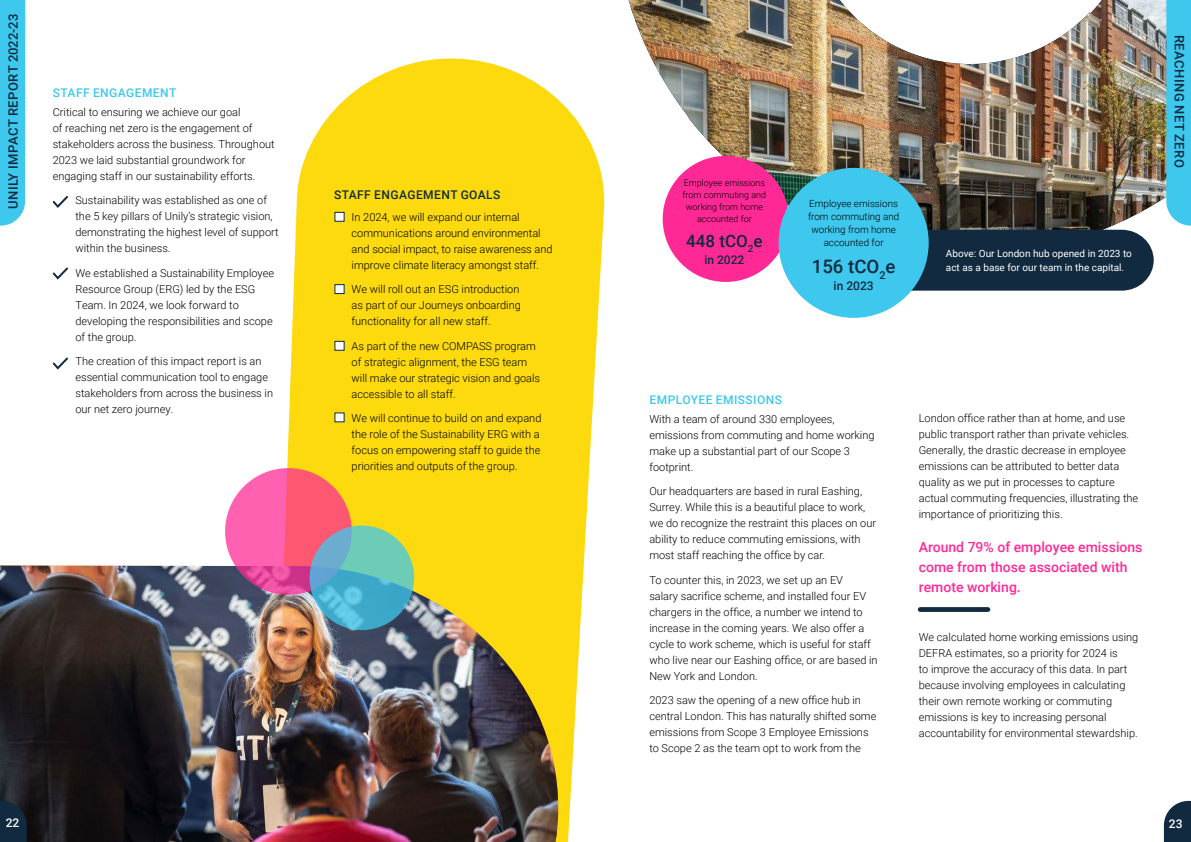
<style>
.page{position:relative;width:1191px;height:842px;background:#fff}
.page>*{position:absolute;margin:0;border:0;box-sizing:border-box;transform-origin:0 0}
.t1{font:500 18.6px "Roboto";color:#112a3f}
.t2{font:500 17px "Roboto";color:#112a3f}
.t3{font:500 14px/20px "Roboto";color:#ff2996}
.t4{font:500 13px "Roboto";letter-spacing:.035em;color:#112a3f}
.t5{font:500 12px "Roboto";letter-spacing:.035em;color:#3ec8ed}
.t6{font:500 12px "Roboto";letter-spacing:.035em;color:#112a3f}
.t7{font:500 12px "Roboto";color:#fff}
.t8{font:300 11px/16px "Roboto";color:#000}
.t9{font:10px/14px "Roboto";color:#fff}
.t10{font:300 9.8px/13.1px "Roboto";color:#000;text-align:center}
.t11{font:300 9px/12px "Roboto";color:#000;text-align:center}
</style>
<div class="page">
<svg style="left:278px;top:58px;width:327px;height:784px;fill:#fcda0e"></svg>
<img style="left:0;top:566px;width:558px;height:276px">
<img style="left:628px;top:0;width:538px;height:256px">
<svg style="left:1163px;top:801px;width:28px;height:41px"></svg>
<svg style="left:0;top:801px;width:27px;height:41px"></svg>
<div style="left:0;top:0;width:25px;height:226px;background:#3ec8ed"></div>
<div style="left:1166px;top:0;width:25px;height:226px;background:#3ec8ed"></div>
<div style="left:334px;top:212px;width:11px;height:10px;background:#fff;border:1px solid #112a3f"></div>
<div style="left:334px;top:284px;width:11px;height:10px;background:#fff;border:1px solid #112a3f"></div>
<div style="left:334px;top:341px;width:11px;height:10px;background:#fff;border:1px solid #112a3f"></div>
<svg style="left:334px;top:412px;width:11px;height:10px"></svg>
<svg style="left:52px;top:196px;width:16px;height:12px"></svg>
<svg style="left:52px;top:267px;width:16px;height:13px"></svg>
<svg style="left:52px;top:357px;width:16px;height:13px"></svg>
<svg style="left:225px;top:468px;width:127px;height:127px;background:#f95993"></svg>
<div style="left:911px;top:230px;width:242px;height:61px;background:#112a3f"></div>
<div style="left:662px;top:156px;width:126px;height:126px;background:#ff2996;border-radius:50%"></div>
<div style="left:778px;top:168px;width:150px;height:150px;background:#3ec8ed;border-radius:50%"></div>
<svg style="left:309px;top:525px;width:105px;height:105px;background:#5ab7c5"></svg>
<div style="left:920px;top:607px;width:68px;height:5px;background:#112a3f"></div>
<p class="t4" style="left:4px;top:209px;width:197px;rotate:-90deg">UNILY IMPACT REPORT 2022-23</p>
<p class="t5" style="left:53px;top:84px;width:125px">STAFF ENGAGEMENT</p>
<p class="t8" style="left:53px;top:103px;width:223px">Critical to ensuring we achieve our goal<br>of reaching net zero is the engagement of stakeholders across the business. Throughout 2023 we laid substantial groundwork for engaging staff in our sustainability efforts.</p>
<p class="t8" style="left:75px;top:192px;width:205px">Sustainability was established as one of the 5 key pillars of Unily’s strategic vision, demonstrating the highest level of support within the business.</p>
<p class="t8" style="left:75px;top:264px;width:200px">We established a Sustainability Employee Resource Group (ERG) led by the ESG Team. In 2024, we look forward to developing the responsibilities and scope of the group.</p>
<p class="t8" style="left:75px;top:353px;width:199px">The creation of this impact report is an essential communication tool to engage stakeholders from across the business in our net zero journey.</p>
<p class="t6" style="left:334px;top:186px;width:168px">STAFF ENGAGEMENT GOALS</p>
<p class="t8" style="left:351px;top:208px;width:202px">In 2024, we will expand our internal communications around environmental and social impact, to raise awareness and improve climate literacy amongst staff.</p>
<p class="t8" style="left:351px;top:281px;width:171px">We will roll out an ESG introduction as part of our Journeys onboarding functionality for all new staff.</p>
<p class="t8" style="left:351px;top:337px;width:190px">As part of the new COMPASS program of strategic alignment, the ESG team will make our strategic vision and goals accessible to all staff.</p>
<p class="t8" style="left:351px;top:410px;width:191px">We will continue to build on and expand the role of the Sustainability ERG with a focus on empowering staff to guide the priorities and outputs of the group.</p>
<p class="t11" style="left:682px;top:177px;width:85px">Employee emissions from commuting and working from home accounted for</p>
<h2 class="t2" style="left:686px;top:229px;width:78px">448 tCO<sub>2</sub>e</h2>
<p class="t6" style="left:704px;top:251px;width:41px">in 2022</p>
<p class="t10" style="left:808px;top:197px;width:93px">Employee emissions from commuting and working from home accounted for</p>
<h1 class="t1" style="left:812px;top:253px;width:85px">156 tCO<sub>2</sub>e</h1>
<p class="t6" style="left:833px;top:277px;width:41px">in 2023</p>
<p class="t9" style="left:946px;top:246px;width:187px">Above: Our London hub opened in 2023 to act as a base for our team in the capital.</p>
<p class="t4" style="left:1188px;top:35px;width:134px;rotate:90deg">REACHING NET ZERO</p>
<p class="t5" style="left:649px;top:391px;width:134px">EMPLOYEE EMISSIONS</p>
<p class="t8" style="left:649px;top:410px;width:227px">With a team of around 330 employees, emissions from commuting and home working make up a substantial part of our Scope 3 footprint.</p>
<p class="t8" style="left:649px;top:483px;width:228px">Our headquarters are based in rural Eashing, Surrey. While this is a beautiful place to work, we do recognize the restraint this places on our ability to reduce commuting emissions, with most staff reaching the office by car.</p>
<p class="t8" style="left:649px;top:572px;width:230px">To counter this, in 2023, we set up an EV<br>salary sacrifice scheme, and installed four EV chargers in the office, a number we intend to increase in the coming years. We also offer a cycle to work scheme, which is useful for staff who live near our Eashing office, or are based in New York and London.</p>
<p class="t8" style="left:649px;top:692px;width:228px">2023 saw the opening of a new office hub in central London. This has naturally shifted some emissions from Scope 3 Employee Emissions to Scope 2 as the team opt to work from the</p>
<p class="t8" style="left:918px;top:410px;width:221px">London office rather than at home, and use public transport rather than private vehicles.<br>Generally, the drastic decrease in employee emissions can be attributed to better data quality as we put in processes to capture actual commuting frequencies, illustrating the importance of prioritizing this.</p>
<p class="t3" style="left:918px;top:537px;width:225px">Around 79% of employee emissions come from those associated with remote working.</p>
<p class="t8" style="left:918px;top:629px;width:221px">We calculated home working emissions using DEFRA estimates, so a priority for 2024 is<br>to improve the accuracy of this data. In part because involving employees in calculating their own remote working or commuting emissions is key to increasing personal accountability for environmental stewardship.</p>
<p class="t7" style="left:6px;top:815px;width:15px">22</p>
<p class="t7" style="left:1169px;top:815px;width:15px">23</p>
</div>
